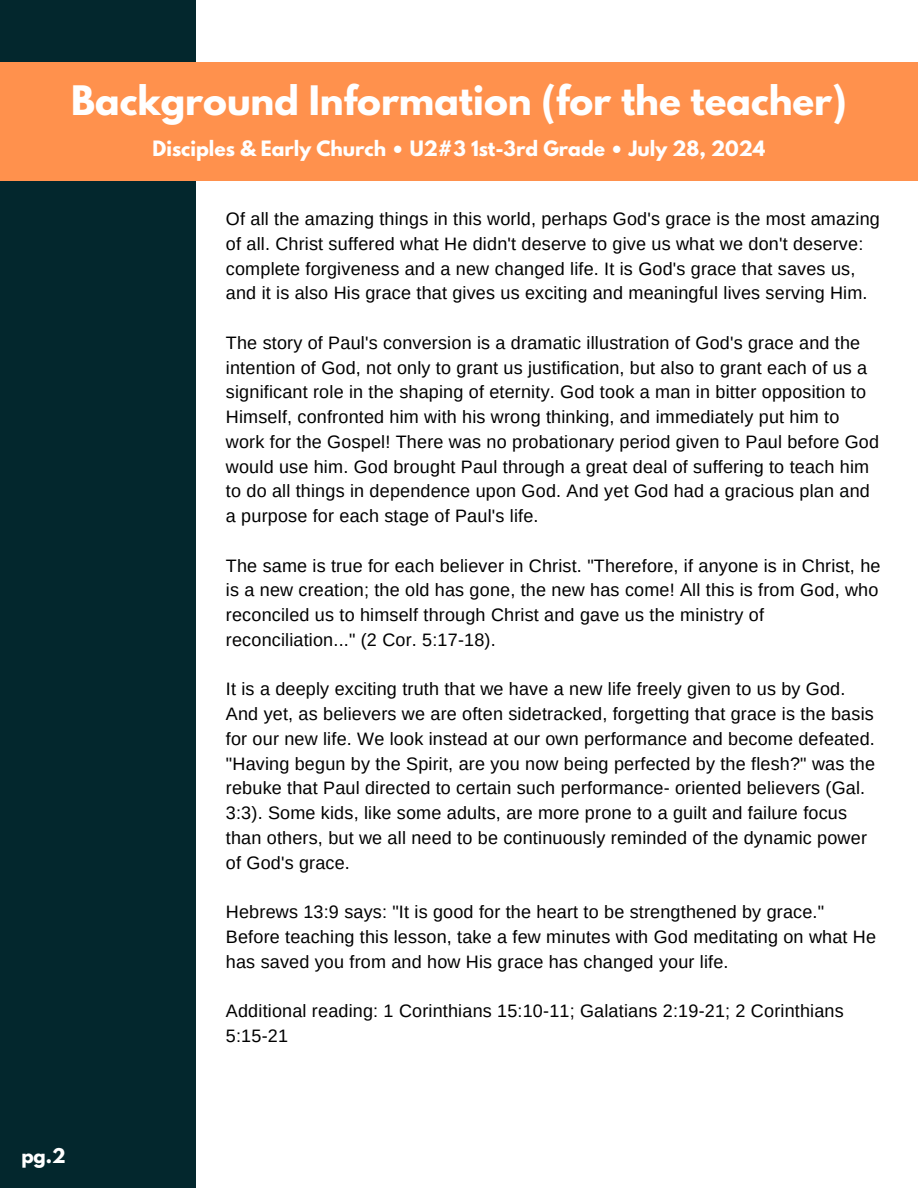
<style>
.page{position:relative;width:918px;height:1188px;background:#fff}
.page>*{position:absolute;margin:0;border:0;box-sizing:border-box;transform-origin:0 0}
.t1{font:700 36px "League Spartan";color:#fff}
.t2{font:700 18.75px "League Spartan";color:#fff}
.t3{font:18px/24.8px "Arimo";letter-spacing:.01em;color:#000}
.t4{font:700 18px "League Spartan";color:#fff}
</style>
<div class="page">
<div style="left:0;top:0;width:195px;height:1188px;background:#03272d"></div>
<div style="left:0;top:62px;width:918px;height:119px;background:#ff914d"></div>
<h2 class="t1" style="left:71px;top:83px;width:777px">Background Information (for the teacher)</h2>
<h1 class="t2" style="left:153px;top:139px;width:614px">Disciples &amp; Early Church • U2#3 1st-3rd Grade • July 28, 2024</h1>
<h2 class="t3" style="left:226px;top:207px;width:655px">Of all the amazing things in this world, perhaps God's grace is the most amazing of all. Christ suffered what He didn't deserve to give us what we don't deserve: complete forgiveness and a new changed life. It is God's grace that saves us, and it is also His grace that gives us exciting and meaningful lives serving Him.</h2>
<p class="t3" style="left:226px;top:330px;width:655px">The story of Paul's conversion is a dramatic illustration of God's grace and the intention of God, not only to grant us justification, but also to grant each of us a significant role in the shaping of eternity. God took a man in bitter opposition to Himself, confronted him with his wrong thinking, and immediately put him to work for the Gospel! There was no probationary period given to Paul before God would use him. God brought Paul through a great deal of suffering to teach him to do all things in dependence upon God. And yet God had a gracious plan and a purpose for each stage of Paul's life.</p>
<p class="t3" style="left:226px;top:553px;width:656px">The same is true for each believer in Christ. "Therefore, if anyone is in Christ, he is a new creation; the old has gone, the new has come! All this is from God, who reconciled us to himself through Christ and gave us the ministry of reconciliation..." (2 Cor. 5:17-18).</p>
<p class="t3" style="left:226px;top:677px;width:651px">It is a deeply exciting truth that we have a new life freely given to us by God.<br>And yet, as believers we are often sidetracked, forgetting that grace is the basis for our new life. We look instead at our own performance and become defeated. "Having begun by the Spirit, are you now being perfected by the flesh?" was the rebuke that Paul directed to certain such performance- oriented believers (Gal.<br>3:3). Some kids, like some adults, are more prone to a guilt and failure focus than others, but we all need to be continuously reminded of the dynamic power of God's grace.</p>
<p class="t3" style="left:226px;top:900px;width:652px">Hebrews 13:9 says: "It is good for the heart to be strengthened by grace."<br>Before teaching this lesson, take a few minutes with God meditating on what He has saved you from and how His grace has changed your life.</p>
<p class="t3" style="left:226px;top:999px;width:619px">Additional reading: 1 Corinthians 15:10-11; Galatians 2:19-21; 2 Corinthians<br>5:15-21</p>
<p class="t4" style="left:21px;top:1146px;width:46px">pg.2</p>
</div>
